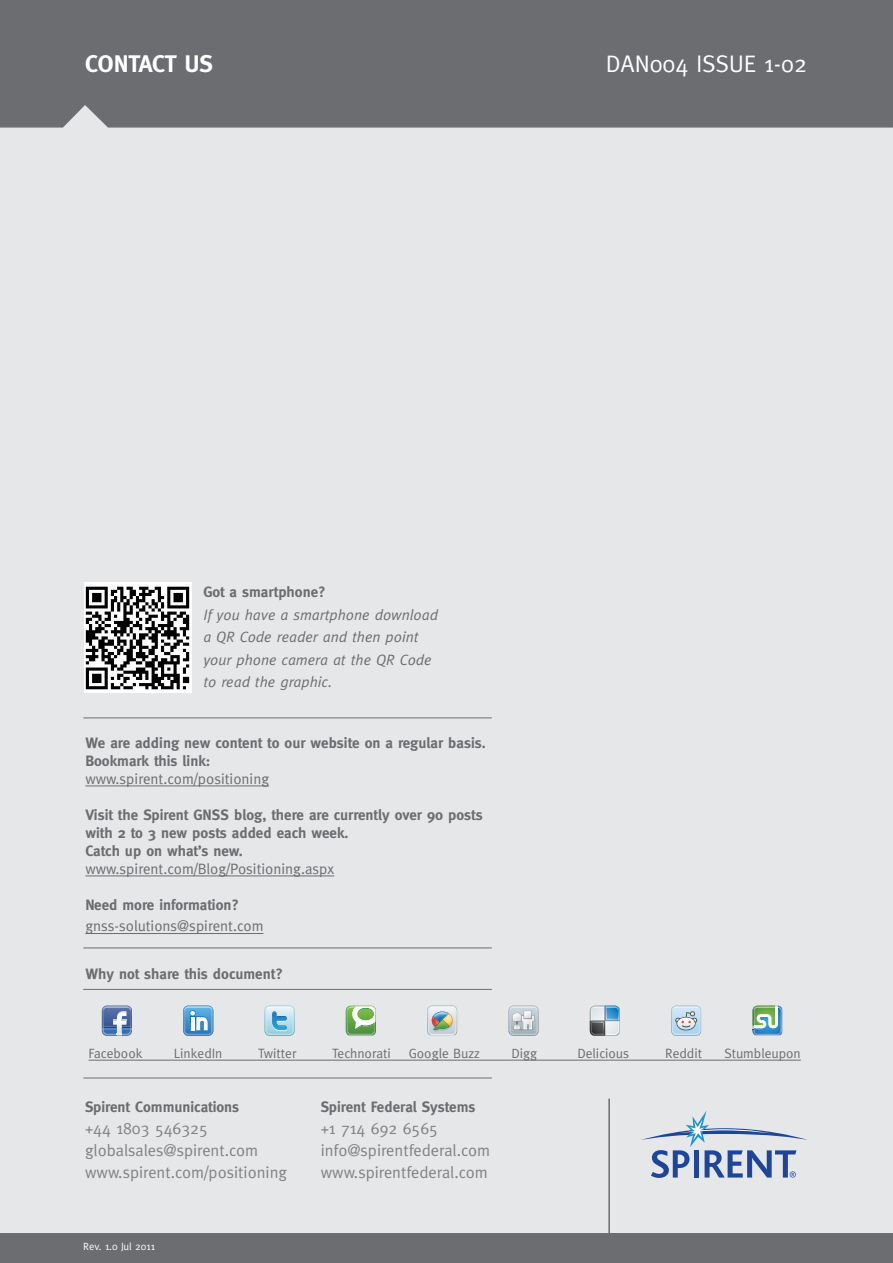
<style>
.page{position:relative;width:893px;height:1263px;background:#fff}
.page>*{position:absolute;margin:0;border:0;box-sizing:border-box;transform-origin:0 0}
.Covers_Top_Titles{font:24px "Meta";color:#fff}
.Covers_Top_Titles-2{font:700 24px "Meta";color:#fff}
.t1{font:16.5px "Meta";color:#808285}
.Back_Page_Bold_Heade{font:700 15px/18px "Meta";color:#6c6d70}
.Back_Page_Italic{font:italic 15px/22.5px "Meta";color:#6c6d70}
.Back_Page_Text{font:15px "Meta";color:#6c6d70}
.White_Subheader{font:700 15px "Meta";color:#6c6d70}
.Back_Page_Text-2{font:13.5px "Meta";color:#6c6d70}
.Covers_Top_Titles-3{font:10.5px "Meta";color:#fff}
</style>
<div class="page">
<div style="left:0;top:95px;width:893px;height:1168px;background:#e6e7e9"></div>
<div style="left:0;top:0;width:893px;height:128px;background:#6c6d70"></div>
<div style="left:0;top:1233px;width:893px;height:30px;background:#6c6d70"></div>
<svg style="left:641px;top:1111px;width:166px;height:67px"></svg>
<hr style="left:608px;top:1098px;width:2px;height:165px;background:#6c6d70">
<hr style="left:89px;top:1060px;width:712px;height:1px;background:#6c6d70">
<hr style="left:83px;top:1077px;width:409px;height:1px;background:#6c6d70">
<hr style="left:83px;top:989px;width:409px;height:1px;background:#6c6d70">
<img style="left:84px;top:583px;width:108px;height:109px">
<hr style="left:83px;top:947px;width:409px;height:1px;background:#6c6d70">
<hr style="left:83px;top:717px;width:409px;height:1px;background:#6c6d70">
<svg style="left:102px;top:1006px;width:30px;height:30px"></svg>
<img style="left:103px;top:1007px;width:28px;height:5px">
<svg style="left:183px;top:1006px;width:30px;height:30px"></svg>
<svg style="left:265px;top:1006px;width:30px;height:30px"></svg>
<svg style="left:346px;top:1006px;width:30px;height:30px"></svg>
<svg style="left:427px;top:1006px;width:30px;height:30px"></svg>
<svg style="left:508px;top:1006px;width:31px;height:30px"></svg>
<svg style="left:590px;top:1006px;width:30px;height:30px"></svg>
<svg style="left:671px;top:1006px;width:30px;height:30px"></svg>
<svg style="left:752px;top:1006px;width:31px;height:30px"></svg>
<hr style="left:85px;top:786px;width:184px;height:1px;background:#6c6d70">
<hr style="left:85px;top:876px;width:249px;height:1px;background:#6c6d70">
<hr style="left:85px;top:933px;width:179px;height:1px;background:#6c6d70">
<p class="Covers_Top_Titles-2" style="left:85px;top:50px;width:130px">CONTACT US</p>
<p class="Covers_Top_Titles" style="left:606px;top:50px;width:202px">DAN004 ISSUE 1-02</p>
<p class="White_Subheader" style="left:203px;top:583px;width:124px">Got a smartphone?</p>
<p class="Back_Page_Italic" style="left:203px;top:603px;width:236px">If you have a smartphone download a QR Code reader and then point your phone camera at the QR Code to read the graphic.</p>
<p class="Back_Page_Bold_Heade" style="left:85px;top:733px;width:402px">We are adding new content to our website on a regular basis.<br>Bookmark this link:</p>
<p class="Back_Page_Text" style="left:85px;top:770px;width:185px">www.spirent.com/positioning</p>
<p class="Back_Page_Bold_Heade" style="left:85px;top:805px;width:399px">Visit the Spirent GNSS blog, there are currently over 90 posts with 2 to 3 new posts added each week.<br>Catch up on what’s new.</p>
<p class="Back_Page_Text" style="left:85px;top:860px;width:250px">www.spirent.com/Blog/Positioning.aspx</p>
<p class="White_Subheader" style="left:85px;top:896px;width:155px">Need more information?</p>
<p class="Back_Page_Text" style="left:85px;top:917px;width:180px">gnss-solutions@spirent.com</p>
<p class="Back_Page_Bold_Heade" style="left:85px;top:965px;width:199px">Why not share this document?</p>
<p class="Back_Page_Text-2" style="left:89px;top:1046px;width:55px">Facebook</p>
<p class="Back_Page_Text-2" style="left:174px;top:1046px;width:50px">LinkedIn</p>
<p class="Back_Page_Text-2" style="left:258px;top:1046px;width:40px">Twitter</p>
<p class="Back_Page_Text-2" style="left:332px;top:1046px;width:60px">Technorati</p>
<p class="Back_Page_Text-2" style="left:409px;top:1046px;width:73px">Google Buzz</p>
<p class="Back_Page_Text-2" style="left:511px;top:1046px;width:27px">Digg</p>
<p class="Back_Page_Text-2" style="left:577px;top:1046px;width:53px">Delicious</p>
<p class="Back_Page_Text-2" style="left:665px;top:1046px;width:38px">Reddit</p>
<p class="Back_Page_Text-2" style="left:725px;top:1046px;width:78px">Stumbleupon</p>
<p class="Back_Page_Bold_Heade" style="left:85px;top:1098px;width:156px">Spirent Communications</p>
<p class="t1" style="left:85px;top:1119px;width:124px">+44 1803 546325</p>
<p class="t1" style="left:85px;top:1141px;width:175px">globalsales@spirent.com</p>
<p class="t1" style="left:85px;top:1163px;width:203px">www.spirent.com/positioning</p>
<p class="Covers_Top_Titles-3" style="left:83px;top:1241px;width:73px">Rev. 1.0 Jul 2011</p>
<p class="Back_Page_Bold_Heade" style="left:321px;top:1098px;width:156px">Spirent Federal Systems</p>
<p class="t1" style="left:321px;top:1119px;width:119px">+1 714 692 6565</p>
<p class="t1" style="left:321px;top:1141px;width:171px">info@spirentfederal.com</p>
<p class="t1" style="left:321px;top:1163px;width:169px">www.spirentfederal.com</p>
</div>
